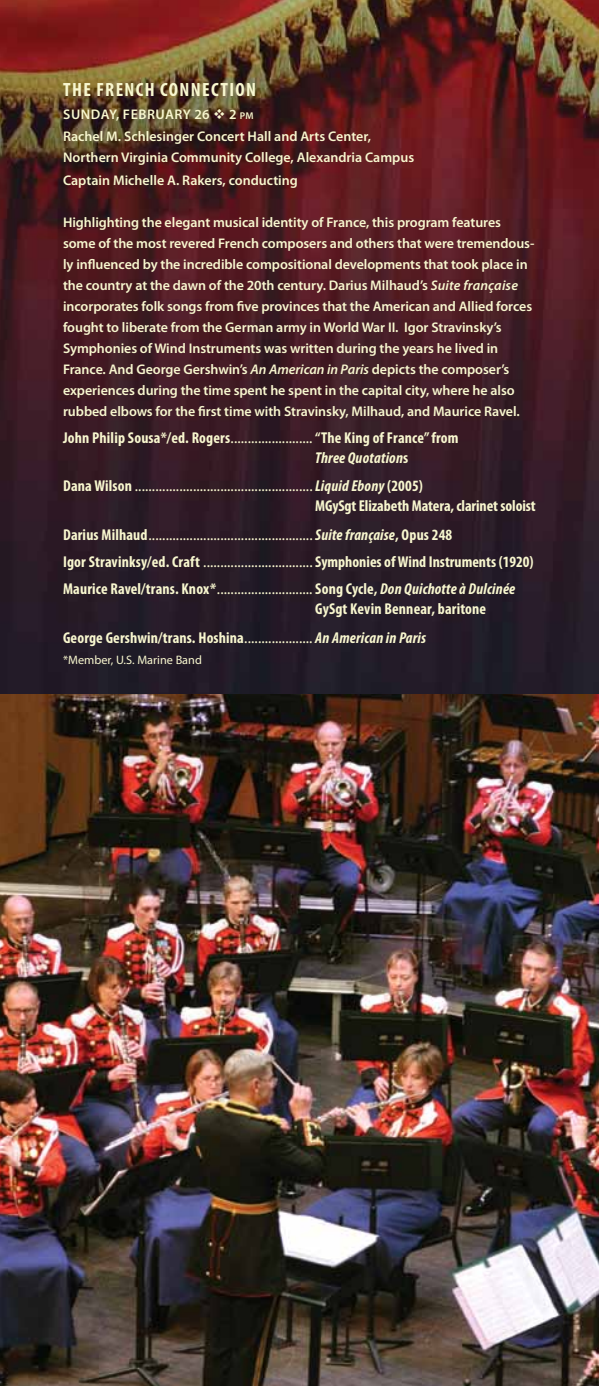
<style>
.page{position:relative;width:599px;height:1386px;background:#fff}
.page>*{position:absolute;margin:0;border:0;box-sizing:border-box;transform-origin:0 0}
.t1{font:700 condensed 19.25px "Myriad Pro";letter-spacing:.07em;color:#f8f7cf}
.t2{font:700 condensed 15.75px/20.1px "Myriad Pro";letter-spacing:.005em;color:#f8f7cf}
.t3{font:600 14px/21px "Myriad Pro";letter-spacing:-.005em;color:#f8f7cf}
.t4{font:12.25px "Myriad Pro";color:#f8f7cf}
.s1{font-size:9.8px}
.s2{font-style:italic}
.s3{font-weight:400;font-stretch:normal}
</style>
<div class="page">
<img style="left:0;top:0;width:598px;height:695px">
<img style="left:0;top:695px;width:598px;height:691px">
<h1 class="t1" style="left:63px;top:78px;width:194px">Th e French Connection</h1>
<p class="t3" style="left:63px;top:102px;width:309px;line-height:22.8px">Sunday, February 26 ❖ 2 <span class="s1">pm<br></span>Rachel M. Schlesinger Concert Hall and Arts Center,</p>
<p class="t3" style="left:63px;top:146px;width:352px;line-height:22.8px">Northern Virginia Community College, Alexandria Campus<br>Captain Michelle A. Rakers, conducting</p>
<p class="t3" style="left:63px;top:212px;width:473px">Highlighting the elegant musical identity of France, this program features some of the most revered French composers and others that were tremendous&shy;ly influenced by the incredible compositional developments that took place in the country at the dawn of the 20th century. Darius Milhaud’s <span class="s2">Suite française </span>incorporates folk songs from five provinces that the American and Allied forces fought to liberate from the German army in World War II. Igor Stravinsky’s Symphonies of Wind Instruments was written during the years he lived in France. And George Gershwin’s <span class="s2">An American in Paris</span> depicts the composer’s experiences during the time spent he spent in the capital city, where he also rubbed elbows for the first time with Stravinsky, Milhaud, and Maurice Ravel.</p>
<p class="t2" style="left:315px;top:428px;width:145px;text-indent:-252px">John Philip Sousa*/ed. Rogers<span class="s3">........................</span> “The King of France” from<br><span class="s2">Three Quotation</span>s</p>
<p class="t2" style="left:315px;top:475px;width:222px;text-indent:-252px">Dana Wilson <span class="s3">....................................................</span> <span class="s2">Liquid Ebony</span> (2005)<br>MGySgt Elizabeth Matera, clarinet soloist</p>
<p class="t2" style="left:63px;top:520px;width:472px;line-height:27.1px">Darius Milhaud<span class="s3">................................................</span> <span class="s2">Suite française</span>, Opus 248<br>Igor Stravinksy/ed. Craft <span class="s3">................................</span> Symphonies of Wind Instruments (1920)<br>Maurice Ravel/trans. Knox<span class="s2">*</span><span class="s3">............................</span> Song Cycle, <span class="s2">Don Quichotte à Dulcinée</span></p>
<p class="t2" style="left:63px;top:594px;width:424px;line-height:28.9px;text-indent:252px">GySgt Kevin Bennear, baritone<br>George Gershwin/trans. Hoshina<span class="s3">....................</span> <span class="s2">An American in Paris</span></p>
<p class="t4" style="left:63px;top:652px;width:140px">*Member, U.S. Marine Band</p>
</div>
